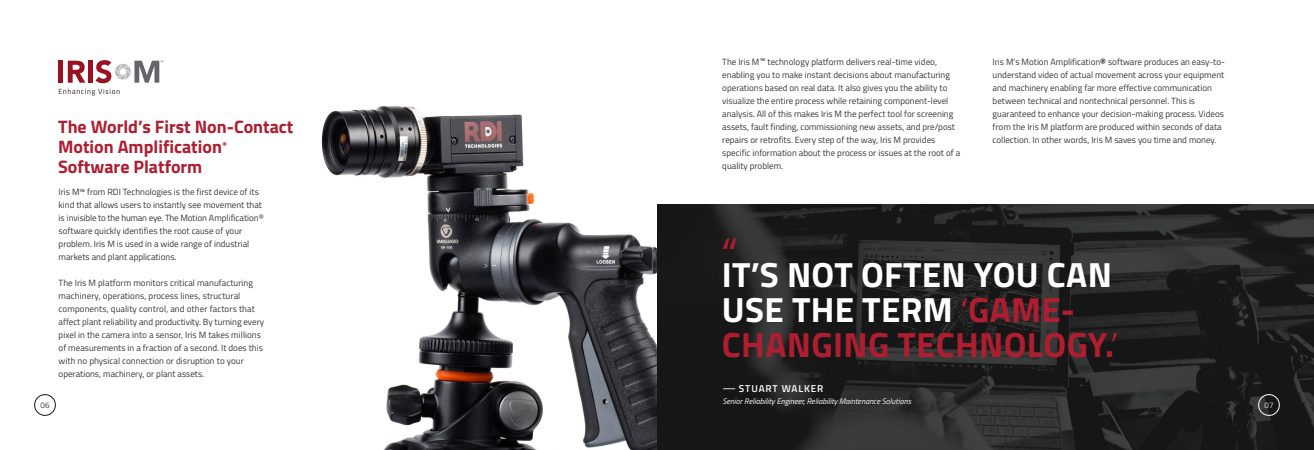
<style>
.page{position:relative;width:1314px;height:450px;background:#fff}
.page>*{position:absolute;margin:0;border:0;box-sizing:border-box;transform-origin:0 0}
.t1{font:45px "Myriad Pro";color:#ae1e30}
.t2{font:700 35px/35px "Titillium Web";letter-spacing:.01em;color:#fff}
.t3{font:700 18px "Titillium Web";color:#ae1e30}
.t4{font:600 10px "Titillium Web";letter-spacing:.09em;color:#fff}
.t5{font:9px/13px "Titillium Web";color:#383839}
.t6{font:italic 8px "Titillium Web";color:#fff}
.t7{font:300 8px "Titillium Web";color:#1a1412}
.t8{font:300 8px "Titillium Web";color:#fff}
.t9{font:700 7px "Titillium Web";color:#ae1e30}
.s1{font-size:8px}
.s2{font-weight:700}
.s3{font-family:"Myriad Pro";font-weight:400;color:#ae1e30}
.s4{color:#ae1e30}
.s5{font-weight:400;font-size:12px}
</style>
<div class="page">
<img style="left:321px;top:106px;width:336px;height:344px">
<img style="left:657px;top:204px;width:657px;height:246px">
<div style="left:34px;top:394px;width:22px;height:22px;border:1px solid #1a1412;border-radius:50%"></div>
<div style="left:1258px;top:394px;width:22px;height:22px;border:1px solid #fff;border-radius:50%"></div>
<svg style="left:59px;top:89px;width:61px;height:7px"></svg>
<hr style="left:59px;top:61px;width:4px;height:22px;background:#9a1122">
<svg style="left:68px;top:61px;width:17px;height:22px"></svg>
<div style="left:88px;top:61px;width:5px;height:22px;background:#9a1122"></div>
<svg style="left:96px;top:60px;width:67px;height:23px"></svg>
<p class="t3" style="left:58px;top:113px;width:237px">The World’s First Non-Contact</p>
<p class="t3" style="left:58px;top:133px;width:165px">Motion Amplification</p>
<p class="t9" style="left:223px;top:139px;width:6px">®</p>
<p class="t3" style="left:58px;top:153px;width:146px">Software Platform</p>
<p class="t5" style="left:59px;top:185px;width:207px">Iris M™ from RDI Technologies is the first device of its kind that allows users to instantly see movement that is invisible to the human eye. The Motion Amplification<span class="s1">® </span>software quickly identifies the root cause of your problem. Iris M is used in a wide range of industrial markets and plant applications.</p>
<p class="t5" style="left:59px;top:276px;width:207px">The Iris M platform monitors critical manufacturing machinery, operations, process lines, structural components, quality control, and other factors that affect plant reliability and productivity. By turning every pixel in the camera into a sensor, Iris M takes millions of measurements in a fraction of a second. It does this with no physical connection or disruption to your operations, machinery, or plant assets.</p>
<p class="t5" style="left:722px;top:55px;width:239px">The Iris M™ technology platform delivers real-time video, enabling you to make instant decisions about manufacturing operations based on real data. It also gives you the ability to visualize the entire process while retaining component-level analysis. All of this makes Iris M the perfect tool for screening assets, fault finding, commissioning new assets, and pre/post repairs or retrofits. Every step of the way, Iris M provides specific information about the process or issues at the root of a quality problem.</p>
<p class="t5" style="left:993px;top:55px;width:234px">Iris M’s Motion Amplification<span class="s2">®</span> software produces an easy-to&shy;understand video of actual movement across your equipment and machinery enabling far more effective communication between technical and nontechnical personnel. This is guaranteed to enhance your decision-making process. Videos from the Iris M platform are produced within seconds of data collection. In other words, Iris M saves you time and money.</p>
<p class="t1" style="left:721px;top:226px;width:17px">“</p>
<p class="t2" style="left:722px;top:256px;width:397px">IT’S NOT OFTEN YOU CAN<br>USE THE TERM <span class="s3">‘</span><span class="s4">GAME-<br>CHANGING TECHNOLOGY.</span><span class="s3">’</span></p>
<p class="t4" style="left:723px;top:381px;width:102px"><span class="s5">—</span> STUART WALKER</p>
<p class="t6" style="left:723px;top:396px;width:190px">Senior Reliability Engineer, Reliability Maintenance Solutions</p>
<p class="t7" style="left:40px;top:399px;width:11px">06</p>
<p class="t8" style="left:1264px;top:399px;width:11px">07</p>
</div>
